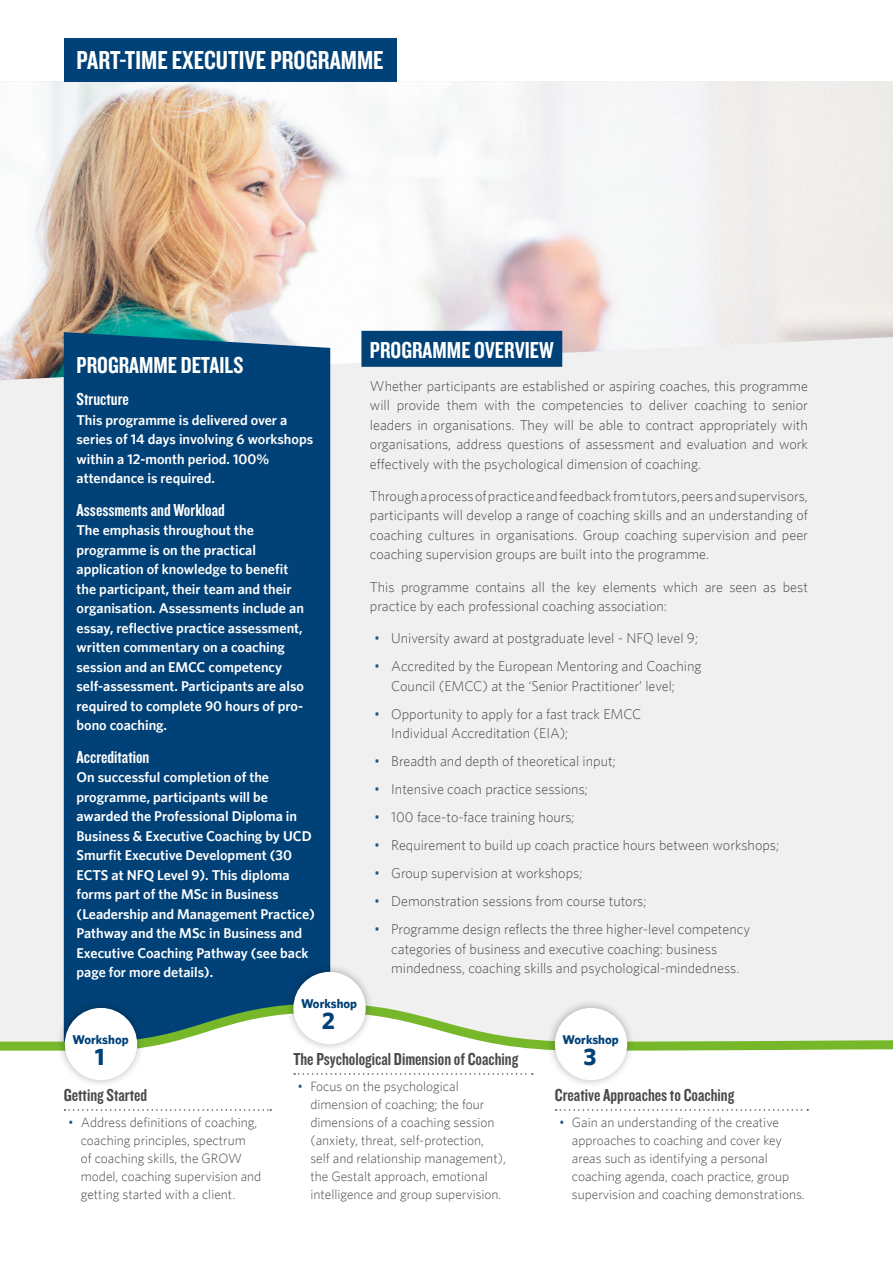
<style>
.page{position:relative;width:893px;height:1263px;background:#fff}
.page>*{position:absolute;margin:0;border:0;box-sizing:border-box;transform-origin:0 0}
.t1{font:27px "Knockout HTF49 Liteweight";color:#fff}
.Sub_heads{font:24px "Knockout HTF49 Liteweight";color:#fff}
.HEADS{font:700 24px "Whitney";color:#004177}
.HEADS-2{font:18px "Knockout HTF49 Liteweight";color:#4a4a49}
.Sub_heads-2{font:18px "Knockout HTF49 Liteweight";color:#fff}
.Body{font:300 14.25px/19.5px "Whitney";color:#4a4a49}
.Body-2{font:600 14.25px/19.5px "Whitney";color:#fff}
.t2{font:300 13.5px/18px "Whitney";color:#4a4a49}
.HEADS-3{font:700 12.75px "Whitney";color:#004177}
.s1{color:#1b5488}
</style>
<div class="page">
<div style="left:0;top:81px;width:893px;height:1063px;background:#f0f0f0"></div>
<img style="left:0;top:81px;width:893px;height:299px">
<div style="left:64px;top:332px;width:266px;height:667px;background:#004177"></div>
<svg style="left:0;top:999px;width:893px;height:145px"></svg>
<div style="left:361px;top:331px;width:201px;height:36px;background:#004177"></div>
<div style="left:56px;top:999px;width:89px;height:89px;background:#000;opacity:.3"></div>
<div style="left:65px;top:1008px;width:72px;height:72px;background:#fff;border-radius:50%"></div>
<svg style="left:65px;top:1109px;width:206px;height:2px"></svg>
<div style="left:285px;top:963px;width:89px;height:89px;background:#000;opacity:.3"></div>
<div style="left:293px;top:972px;width:73px;height:72px;background:#fff;border-radius:50%"></div>
<svg style="left:294px;top:1073px;width:239px;height:2px"></svg>
<div style="left:546px;top:999px;width:89px;height:89px;background:#000;opacity:.3"></div>
<div style="left:555px;top:1008px;width:72px;height:72px;background:#fff;border-radius:50%"></div>
<svg style="left:556px;top:1109px;width:252px;height:2px"></svg>
<div style="left:64px;top:38px;width:332px;height:43px;background:#004177"></div>
<p class="t1" style="left:77px;top:46px;width:309px">PART-TIME EXECUTIVE PROGRAMME</p>
<p class="Sub_heads" style="left:77px;top:353px;width:168px">PROGRAMME DETAILS</p>
<p class="Sub_heads-2" style="left:77px;top:390px;width:54px">Structure</p>
<p class="Body-2" style="left:77px;top:410px;width:238px">This programme is delivered over a series of 14 days involving 6 workshops within a 12-month period. 100% attendance is required.</p>
<p class="Sub_heads-2" style="left:77px;top:501px;width:150px">Assessments and Workload</p>
<p class="Body-2" style="left:77px;top:520px;width:229px">The emphasis throughout the programme is on the practical application of knowledge to benefit the participant, their team and their organisation. Assessments include an essay, reflective practice assessment, written commentary on a coaching session and an EMCC competency self-assessment. Participants are also required to complete 90 hours of pro&shy;bono coaching.</p>
<p class="Sub_heads-2" style="left:77px;top:748px;width:74px">Accreditation</p>
<p class="Body-2" style="left:77px;top:767px;width:240px">On successful completion of the programme, participants will be awarded the Professional Diploma in Business &amp; Executive Coaching by UCD Smurfit Executive Development (30<br>ECTS at NFQ Level 9). This diploma forms part of the MSc in Business (Leadership and Management Practice)<br>Pathway and the MSc in Business and Executive Coaching Pathway (see back page for more details).</p>
<p class="Sub_heads" style="left:370px;top:338px;width:185px">PROGRAMME OVERVIEW</p>
<p class="Body" style="left:370px;top:376px;width:439px;text-align:justify">Whether participants are established or aspiring coaches, this programme will provide them with the competencies to deliver coaching to senior leaders in organisations. They will be able to contract appropriately with organisations, address questions of assessment and evaluation and work effectively with the psychological dimension of coaching.</p>
<p class="Body" style="left:370px;top:486px;width:440px;text-align:justify">Through a process of practice and feedback from tutors, peers and supervisors, participants will develop a range of coaching skills and an understanding of coaching cultures in organisations. Group coaching supervision and peer coaching supervision groups are built into the programme.</p>
<p class="Body" style="left:370px;top:577px;width:439px">This programme contains all the key elements which are seen as best practice by each professional coaching association:</p>
<p class="Body" style="left:374px;top:628px;width:325px"><span class="s1">•</span> University award at postgraduate level - NFQ level 9;</p>
<p class="Body" style="left:391px;top:656px;width:312px;text-indent:-17px"><span class="s1">•</span> Accredited by the European Mentoring and Coaching<br>Council (EMCC) at the ‘Senior Practitioner’ level;</p>
<p class="Body" style="left:391px;top:704px;width:252px;text-indent:-17px"><span class="s1">•</span> Opportunity to apply for a fast track EMCC<br>Individual Accreditation (EIA);</p>
<p class="Body" style="left:374px;top:751px;width:243px"><span class="s1">•</span> Breadth and depth of theoretical input;</p>
<p class="Body" style="left:374px;top:779px;width:215px"><span class="s1">•</span> Intensive coach practice sessions;</p>
<p class="Body" style="left:374px;top:807px;width:202px"><span class="s1">•</span> 100 face-to-face training hours;</p>
<p class="Body" style="left:374px;top:835px;width:406px"><span class="s1">•</span> Requirement to build up coach practice hours between workshops;</p>
<p class="Body" style="left:374px;top:863px;width:210px"><span class="s1">•</span> Group supervision at workshops;</p>
<p class="Body" style="left:374px;top:891px;width:274px"><span class="s1">•</span> Demonstration sessions from course tutors;</p>
<p class="Body" style="left:391px;top:919px;width:361px;text-indent:-17px"><span class="s1">•</span> Programme design reflects the three higher-level competency categories of business and executive coaching: business mindedness, coaching skills and psychological-mindedness.</p>
<p class="HEADS-3" style="left:73px;top:1032px;width:58px">Workshop</p>
<p class="HEADS" style="left:95px;top:1042px;width:11px">1</p>
<p class="HEADS-2" style="left:64px;top:1085px;width:85px">Getting Started</p>
<p class="t2" style="left:81px;top:1113px;width:182px;text-indent:-13px"><span class="s1">•</span> Address definitions of coaching, coaching principles, spectrum<br>of coaching skills, the GROW model, coaching supervision and getting started with a client.</p>
<p class="HEADS-3" style="left:301px;top:996px;width:58px">Workshop</p>
<p class="HEADS" style="left:322px;top:1006px;width:15px">2</p>
<p class="HEADS-2" style="left:293px;top:1049px;width:226px">The Psychological Dimension of Coaching</p>
<p class="t2" style="left:310px;top:1077px;width:197px;text-indent:-13px"><span class="s1">•</span> Focus on the psychological dimension of coaching; the four dimensions of a coaching session (anxiety, threat, self-protection, self and relationship management), the Gestalt approach, emotional intelligence and group supervision.</p>
<p class="HEADS-3" style="left:563px;top:1032px;width:58px">Workshop</p>
<p class="HEADS" style="left:583px;top:1042px;width:15px">3</p>
<p class="HEADS-2" style="left:555px;top:1085px;width:181px">Creative Approaches to Coaching</p>
<p class="t2" style="left:572px;top:1113px;width:234px;text-indent:-13px"><span class="s1">•</span> Gain an understanding of the creative approaches to coaching and cover key areas such as identifying a personal coaching agenda, coach practice, group supervision and coaching demonstrations.</p>
</div>
